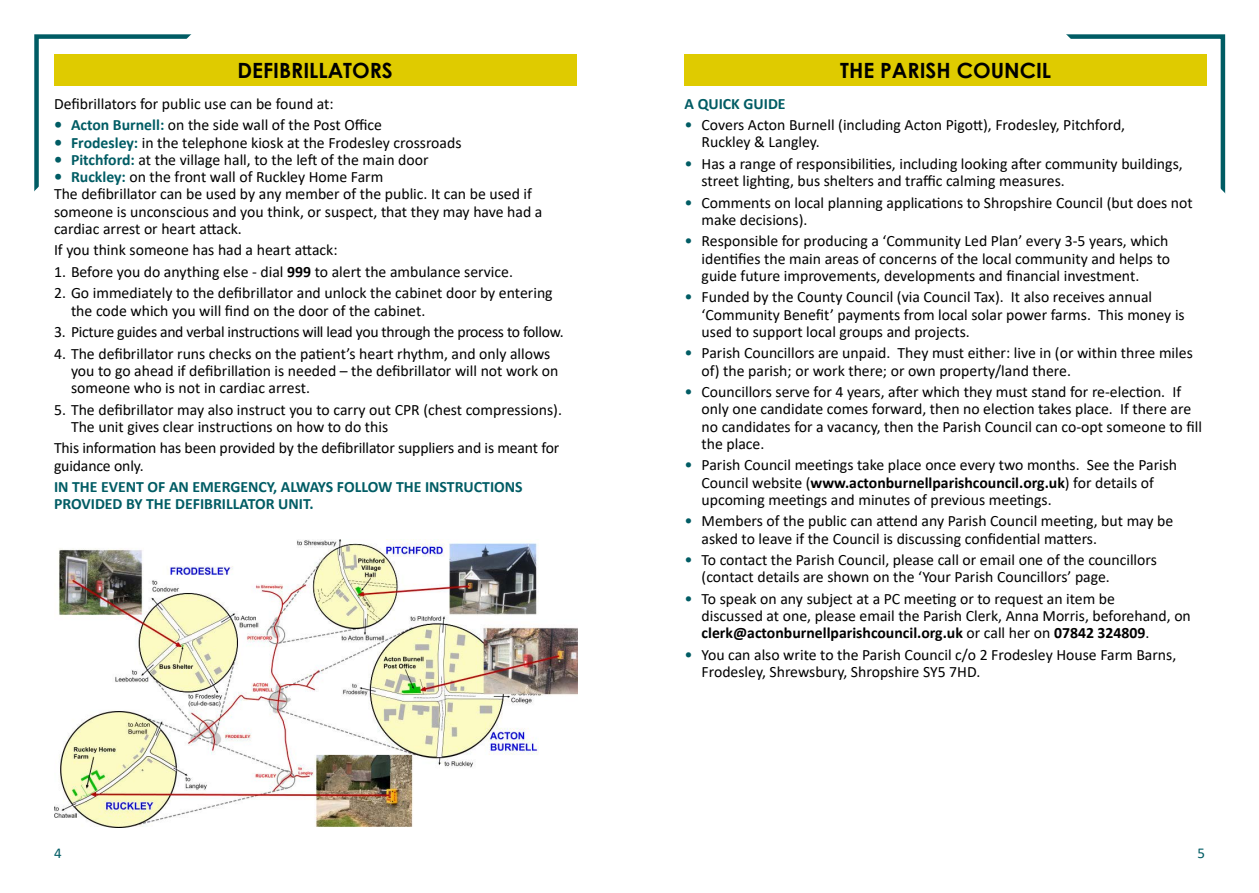
<style>
.page{position:relative;width:1259px;height:893px;background:#fff}
.page>*{position:absolute;margin:0;border:0;box-sizing:border-box;transform-origin:0 0}
.t1{font:700 21px "Century Gothic";color:#000}
.t2{font:15.75px/17.2px "Calibri";color:#000}
.t3{font:700 15.75px/17.2px "Calibri";color:#005c64}
.t4{font:15.75px "Calibri";letter-spacing:-.02em;color:#000}
.t5{font:15px "Calibri";color:#005c64}
.s1{font-weight:700;font-size:16.5px;color:#005c64}
.s2{font-weight:700;color:#005c64}
.s3{font-weight:700}
.s4{font-size:16.5px;color:#005c64}
</style>
<div class="page">
<svg style="left:34px;top:34px;width:158px;height:158px"></svg>
<svg style="left:1066px;top:34px;width:160px;height:160px"></svg>
<div style="left:684px;top:54px;width:522px;height:32px;background:#dfcb00"></div>
<div style="left:54px;top:54px;width:522px;height:32px;background:#dfcb00"></div>
<img style="left:54px;top:539px;width:523px;height:288px">
<h1 class="t1" style="left:237px;top:54px;width:157px">DEFIBRILLATORS</h1>
<p class="t2" style="left:54px;top:95px;width:281px">Defibrillators for public use can be found at:</p>
<p class="t2" style="left:54px;top:116px;width:330px"><span class="s1">•</span> <span class="s2">Acton Burnell:</span> on the side wall of the Post Office</p>
<p class="t2" style="left:54px;top:133px;width:409px"><span class="s1">•</span> <span class="s2">Frodesley:</span> in the telephone kiosk at the Frodesley crossroads</p>
<p class="t2" style="left:54px;top:151px;width:376px"><span class="s1">•</span> <span class="s2">Pitchford:</span> at the village hall, to the left of the main door</p>
<p class="t2" style="left:54px;top:168px;width:490px"><span class="s1">•</span> <span class="s2">Ruckley:</span> on the front wall of Ruckley Home Farm<br>The defibrillator can be used by any member of the public. It can be used if someone is unconscious and you think, or suspect, that they may have had a cardiac arrest or heart attack.</p>
<p class="t2" style="left:54px;top:241px;width:285px">If you think someone has had a heart attack:</p>
<p class="t2" style="left:54px;top:263px;width:460px">1. Before you do anything else - dial <span class="s3">999</span> to alert the ambulance service.</p>
<p class="t2" style="left:71px;top:284px;width:483px;text-indent:-17px">2. Go immediately to the defibrillator and unlock the cabinet door by entering the code which you will find on the door of the cabinet.</p>
<p class="t4" style="left:54px;top:321px;width:511px">3. Picture guides and verbal instructions will lead you through the process to follow.</p>
<p class="t2" style="left:71px;top:344px;width:489px;text-indent:-17px">4. The defibrillator runs checks on the patient’s heart rhythm, and only allows you to go ahead if defibrillation is needed – the defibrillator will not work on someone who is not in cardiac arrest.</p>
<p class="t2" style="left:71px;top:400px;width:492px;text-indent:-17px">5. The defibrillator may also instruct you to carry out CPR (chest compressions).<br>The unit gives clear instructions on how to do this</p>
<p class="t2" style="left:54px;top:439px;width:507px">This information has been provided by the defibrillator suppliers and is meant for guidance only.</p>
<p class="t3" style="left:54px;top:478px;width:470px">IN THE EVENT OF AN EMERGENCY, ALWAYS FOLLOW THE INSTRUCTIONS<br>PROVIDED BY THE DEFIBRILLATOR UNIT.</p>
<h1 class="t1" style="left:840px;top:54px;width:212px">THE PARISH COUNCIL</h1>
<p class="t3" style="left:684px;top:94px;width:103px">A QUICK GUIDE</p>
<p class="t2" style="left:701px;top:116px;width:425px;text-indent:-17px"><span class="s4">•</span> Covers Acton Burnell (including Acton Pigott), Frodesley, Pitchford,<br>Ruckley &amp; Langley.</p>
<p class="t2" style="left:701px;top:155px;width:483px;text-indent:-17px"><span class="s4">•</span> Has a range of responsibilities, including looking after community buildings, street lighting, bus shelters and traffic calming measures.</p>
<p class="t2" style="left:701px;top:193px;width:493px;text-indent:-17px"><span class="s4">•</span> Comments on local planning applications to Shropshire Council (but does not make decisions).</p>
<p class="t2" style="left:701px;top:232px;width:470px;text-align:justify;text-indent:-17px"><span class="s4">•</span> Responsible for producing a ‘Community Led Plan’ every 3-5 years, which identifies the main areas of concerns of the local community and helps to guide future improvements, developments and financial investment.</p>
<p class="t2" style="left:701px;top:288px;width:485px;text-indent:-17px"><span class="s4">•</span> Funded by the County Council (via Council Tax). It also receives annual ‘Community Benefit’ payments from local solar power farms. This money is used to support local groups and projects.</p>
<p class="t2" style="left:701px;top:344px;width:493px;text-indent:-17px"><span class="s4">•</span> Parish Councillors are unpaid. They must either: live in (or within three miles of) the parish; or work there; or own property/land there.</p>
<p class="t2" style="left:701px;top:383px;width:502px;text-indent:-17px"><span class="s4">•</span> Councillors serve for 4 years, after which they must stand for re-election. If only one candidate comes forward, then no election takes place. If there are no candidates for a vacancy, then the Parish Council can co-opt someone to fill the place.</p>
<p class="t2" style="left:701px;top:456px;width:477px;text-indent:-17px"><span class="s4">•</span> Parish Council meetings take place once every two months. See the Parish<br>Council website (<span class="s3">www.actonburnellparishcouncil.org.uk</span>) for details of upcoming meetings and minutes of previous meetings.</p>
<p class="t2" style="left:701px;top:512px;width:473px;text-indent:-17px"><span class="s4">•</span> Members of the public can attend any Parish Council meeting, but may be asked to leave if the Council is discussing confidential matters.</p>
<p class="t2" style="left:701px;top:551px;width:457px;text-indent:-17px"><span class="s4">•</span> To contact the Parish Council, please call or email one of the councillors (contact details are shown on the ‘Your Parish Councillors’ page.</p>
<p class="t2" style="left:701px;top:590px;width:491px;text-indent:-17px"><span class="s4">•</span> To speak on any subject at a PC meeting or to request an item be<br>discussed at one, please email the Parish Clerk, Anna Morris, beforehand, on <span class="s3">clerk@actonburnellparishcouncil.org.uk</span> or call her on <span class="s3">07842 324809</span>.</p>
<p class="t2" style="left:701px;top:646px;width:476px;text-indent:-17px"><span class="s4">•</span> You can also write to the Parish Council c/o 2 Frodesley House Farm Barns,<br>Frodesley, Shrewsbury, Shropshire SY5 7HD.</p>
<p class="t5" style="left:54px;top:842px;width:9px">4</p>
<p class="t5" style="left:1197px;top:842px;width:9px">5</p>
</div>
